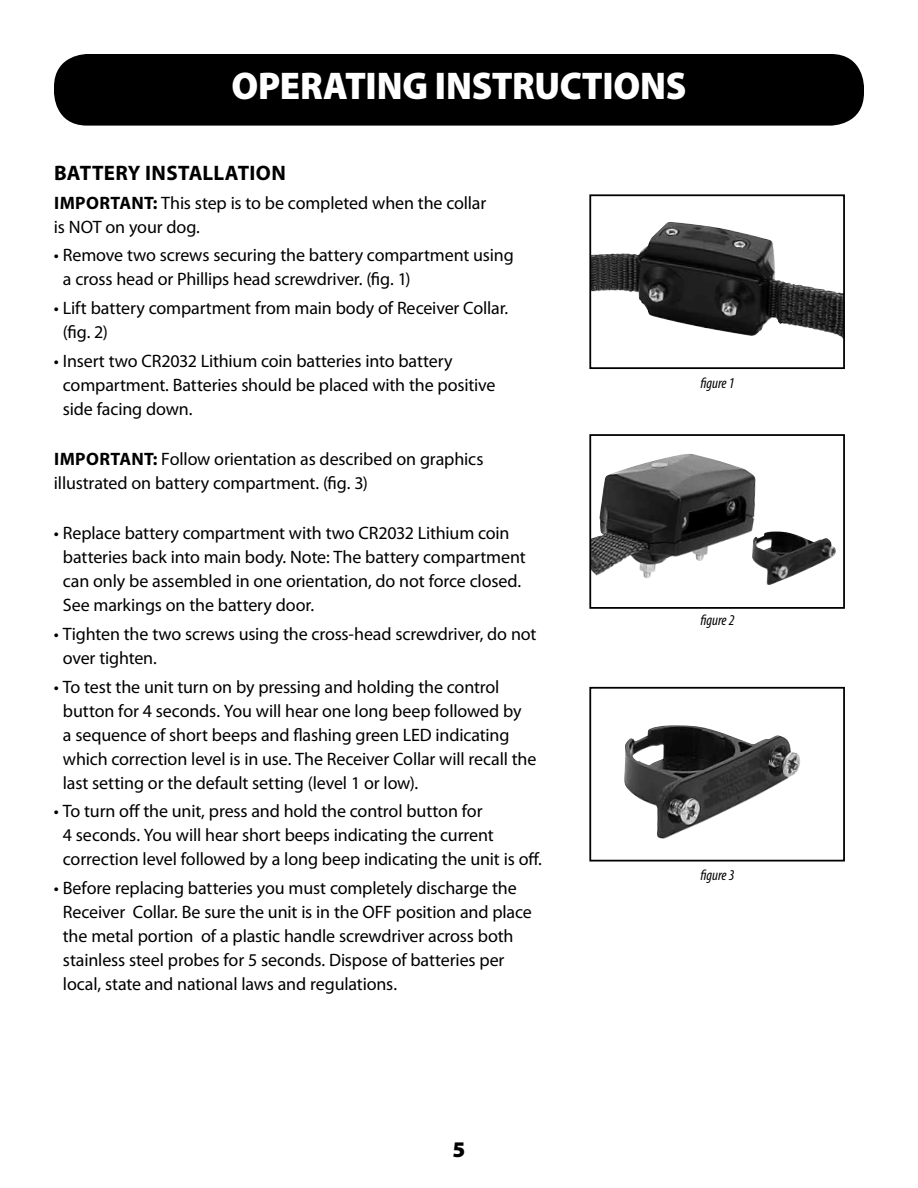
<style>
.page{position:relative;width:918px;height:1188px;background:#fff}
.page>*{position:absolute;margin:0;border:0;box-sizing:border-box;transform-origin:0 0}
.t1{font:900 38.85px "Myriad Pro";letter-spacing:-.005em;color:#fff;scale:.95 1}
.t2{font:900 22.5px "Myriad Pro";color:#000}
.t3{font:700 21px "Myriad Pro";color:#000}
.t4{font:18px/24px "Myriad Pro";letter-spacing:-.01em;color:#000}
.t5{font:italic condensed 15px "Myriad Pro";color:#000}
.s1{font-weight:700}
</style>
<div class="page">
<div style="left:54px;top:54px;width:810px;height:72px;background:#000;border-radius:33px"></div>
<img style="left:592px;top:222px;width:226px;height:114px">
<div style="left:589px;top:194px;width:256px;height:175px;border:2px solid #000"></div>
<img style="left:592px;top:454px;width:177px;height:128px">
<div style="left:589px;top:434px;width:256px;height:175px;border:2px solid #000"></div>
<img style="left:624px;top:725px;width:176px;height:114px">
<div style="left:589px;top:687px;width:256px;height:175px;border:2px solid #000"></div>
<h1 class="t1" style="left:232px;top:60px;width:480px">OPERATING INSTRUCTIONS</h1>
<p class="t3" style="left:54px;top:159px;width:26px">BATTERY</p>
<p class="t3" style="left:145px;top:159px;width:20px">INSTALLATION</p>
<p class="t4" style="left:54px;top:191px;width:434px"><span class="s1">IMPORTANT:</span> This step is to be completed when the collar is NOT on your dog.</p>
<p class="t4" style="left:63px;top:243px;width:452px;text-indent:-9px">• Remove two screws securing the battery compartment using a cross head or Phillips head screwdriver. (fig. 1)</p>
<p class="t4" style="left:63px;top:296px;width:447px;text-indent:-9px">• Lift battery compartment from main body of Receiver Collar. (fig. 2)</p>
<p class="t4" style="left:63px;top:348px;width:434px;text-indent:-9px">• Insert two CR2032 Lithium coin batteries into battery compartment. Batteries should be placed with the positive side facing down.</p>
<p class="t4" style="left:54px;top:447px;width:431px"><span class="s1">IMPORTANT:</span> Follow orientation as described on graphics illustrated on battery compartment. (fig. 3)</p>
<p class="t4" style="left:63px;top:521px;width:464px;text-indent:-9px">• Replace battery compartment with two CR2032 Lithium coin batteries back into main body. Note: The battery compartment can only be assembled in one orientation, do not force closed.<br>See markings on the battery door.</p>
<p class="t4" style="left:63px;top:622px;width:475px;text-indent:-9px">• Tighten the two screws using the cross-head screwdriver, do not over tighten.</p>
<p class="t4" style="left:63px;top:674px;width:475px;text-indent:-9px">• To test the unit turn on by pressing and holding the control button for 4 seconds. You will hear one long beep followed by<br>a sequence of short beeps and flashing green LED indicating which correction level is in use. The Receiver Collar will recall the last setting or the default setting (level 1 or low).</p>
<p class="t4" style="left:63px;top:799px;width:481px;text-indent:-9px">• To turn off the unit, press and hold the control button for<br>4 seconds. You will hear short beeps indicating the current correction level followed by a long beep indicating the unit is off.</p>
<p class="t4" style="left:63px;top:876px;width:470px;text-indent:-9px">• Before replacing batteries you must completely discharge the Receiver Collar. Be sure the unit is in the OFF position and place the metal portion of a plastic handle screwdriver across both stainless steel probes for 5 seconds. Dispose of batteries per local, state and national laws and regulations.</p>
<p class="t5" style="left:701px;top:374px;width:36px">figure 1</p>
<p class="t5" style="left:701px;top:611px;width:36px">figure 2</p>
<p class="t5" style="left:701px;top:866px;width:36px">figure 3</p>
<p class="t2" style="left:453px;top:1135px;width:14px">5</p>
</div>
